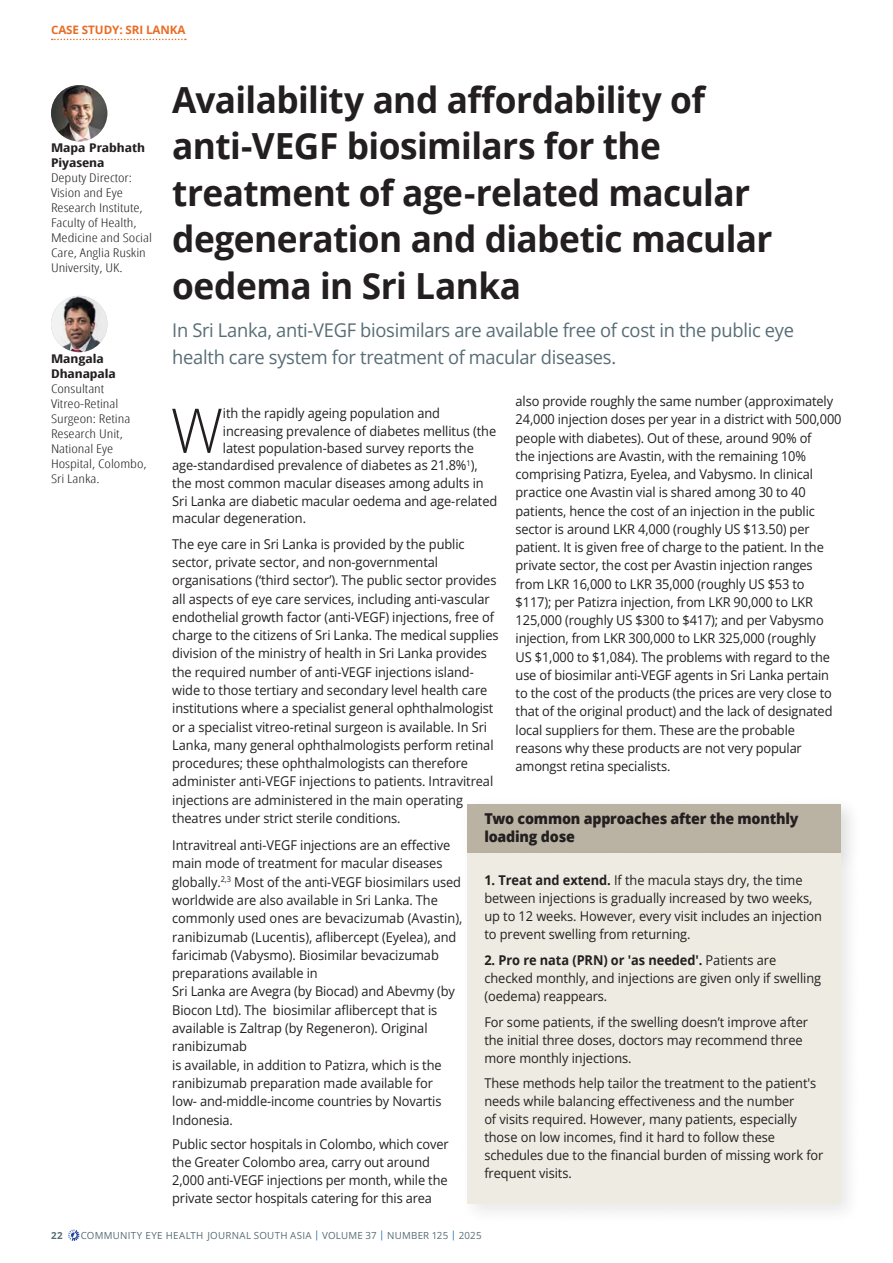
<style>
.page{position:relative;width:893px;height:1263px;background:#fff}
.page>*{position:absolute;margin:0;border:0;box-sizing:border-box;transform-origin:0 0}
.t1{font:300 61.8px "Open Sans";color:#231f20;scale:.95 1}
.t2{font:700 36px/46.5px "Open Sans";letter-spacing:-.015em;color:#231f20}
.t3{font:18.9px/26.1px "Open Sans";letter-spacing:-.015em;color:#586d75}
.t4{font:800 15px/18px "Open Sans";letter-spacing:-.015em;color:#231f20;scale:.95 1}
.t5{font:13.5px/18.3px "Open Sans";letter-spacing:-.005em;color:#231f20;scale:.95 1}
.t6{font:300 12px/15px "Open Sans Condensed";color:#231f20;scale:1.3 1}
.t7{font:700 12px/15px "Open Sans Condensed";color:#231f20;scale:1.3 1}
.t8{font:700 11.7px "Open Sans";letter-spacing:-.005em;color:#e96d24}
.t9{font:9.75px "Open Sans";letter-spacing:.025em;color:#586d75}
.t10{font:700 9.75px "Open Sans";color:#586d75}
.s1{font-weight:700}
.s2{color:#006cb7}
</style>
<div class="page">
<svg style="left:68px;top:1229px;width:11px;height:12px"></svg>
<div style="left:459px;top:796px;width:403px;height:79px;background:#231f20;opacity:.15"></div>
<div style="left:467px;top:804px;width:373px;height:49px;background:#bab3a3"></div>
<div style="left:459px;top:845px;width:403px;height:380px;background:#231f20;opacity:.1"></div>
<div style="left:467px;top:853px;width:373px;height:350px;background:#eeebe2"></div>
<img style="left:51px;top:85px;width:56px;height:56px;border-radius:28px">
<img style="left:51px;top:296px;width:56px;height:56px;border-radius:28px">
<svg style="left:52px;top:39px;width:134px;height:1px"></svg>
<p class="t8" style="left:51px;top:22px;width:136px">CASE STUDY: SRI LANKA</p>
<p class="t7" style="left:51px;top:140px;width:74px">Mapa Prabhath<br>Piyasena</p>
<p class="t6" style="left:51px;top:170px;width:79px">Deputy Director:<br>Vision and Eye<br>Research Institute,<br>Faculty of Health,<br>Medicine and Social<br>Care, Anglia Ruskin<br>University, UK.</p>
<p class="t7" style="left:51px;top:350px;width:51px">Mangala<br>Dhanapala</p>
<p class="t6" style="left:51px;top:380px;width:75px">Consultant<br>Vitreo-Retinal<br>Surgeon: Retina<br>Research Unit,<br>National Eye<br>Hospital, Colombo,<br>Sri Lanka.</p>
<h2 class="t2" style="left:172px;top:75px;width:602px">Availability and affordability of anti-VEGF biosimilars for the treatment of age-related macular degeneration and diabetic macular oedema in Sri Lanka</h2>
<h3 class="t3" style="left:172px;top:317px;width:623px">In Sri Lanka, anti-VEGF biosimilars are available free of cost in the public eye health care system for treatment of macular diseases.</h3>
<p class="t5" style="left:516px;top:392px;width:345px">also provide roughly the same number (approximately 24,000 injection doses per year in a district with 500,000 people with diabetes). Out of these, around 90% of<br>the injections are Avastin, with the remaining 10% comprising Patizra, Eyelea, and Vabysmo. In clinical practice one Avastin vial is shared among 30 to 40 patients, hence the cost of an injection in the public sector is around LKR 4,000 (roughly US $13.50) per patient. It is given free of charge to the patient. In the private sector, the cost per Avastin injection ranges from LKR 16,000 to LKR 35,000 (roughly US $53 to $117); per Patizra injection, from LKR 90,000 to LKR 125,000 (roughly US $300 to $417); and per Vabysmo injection, from LKR 300,000 to LKR 325,000 (roughly<br>US $1,000 to $1,084). The problems with regard to the use of biosimilar anti-VEGF agents in Sri Lanka pertain to the cost of the products (the prices are very close to that of the original product) and the lack of designated local suppliers for them. These are the probable reasons why these products are not very popular amongst retina specialists.</p>
<h1 class="t1" style="left:171px;top:388px;width:57px">W</h1>
<p class="t5" style="left:223px;top:404px;width:230px">ith the rapidly ageing population and</p>
<p class="t5" style="left:223px;top:421px;width:289px">increasing prevalence of diabetes mellitus (the</p>
<p class="t5" style="left:223px;top:438px;width:266px">latest population-based survey reports the</p>
<p class="t5" style="left:172px;top:456px;width:323px">age-standardised prevalence of diabetes as 21.8%<sup>1</sup>),</p>
<p class="t5" style="left:172px;top:474px;width:329px">the most common macular diseases among adults in</p>
<p class="t5" style="left:172px;top:491px;width:344px">Sri Lanka are diabetic macular oedema and age-related</p>
<p class="t5" style="left:172px;top:509px;width:142px">macular degeneration.</p>
<p class="t5" style="left:172px;top:534px;width:345px">The eye care in Sri Lanka is provided by the public sector, private sector, and non-governmental organisations (‘third sector’). The public sector provides all aspects of eye care services, including anti-vascular endothelial growth factor (anti-VEGF) injections, free of charge to the citizens of Sri Lanka. The medical supplies division of the ministry of health in Sri Lanka provides the required number of anti-VEGF injections island&shy;wide to those tertiary and secondary level health care institutions where a specialist general ophthalmologist or a specialist vitreo-retinal surgeon is available. In Sri Lanka, many general ophthalmologists perform retinal procedures; these ophthalmologists can therefore administer anti-VEGF injections to patients. Intravitreal injections are administered in the main operating theatres under strict sterile conditions.</p>
<p class="t5" style="left:172px;top:836px;width:307px">Intravitreal anti-VEGF injections are an effective main mode of treatment for macular diseases globally.<sup>2,3</sup> Most of the anti-VEGF biosimilars used worldwide are also available in Sri Lanka. The commonly used ones are bevacizumab (Avastin), ranibizumab (Lucentis), aflibercept (Eyelea), and faricimab (Vabysmo). Biosimilar bevacizumab preparations available in<br>Sri Lanka are Avegra (by Biocad) and Abevmy (by Biocon Ltd). The biosimilar aflibercept that is available is Zaltrap (by Regeneron). Original ranibizumab<br>is available, in addition to Patizra, which is the ranibizumab preparation made available for<br>low- and-middle-income countries by Novartis Indonesia.</p>
<p class="t5" style="left:172px;top:1134px;width:293px">Public sector hospitals in Colombo, which cover the Greater Colombo area, carry out around 2,000 anti-VEGF injections per month, while the private sector hospitals catering for this area</p>
<p class="t4" style="left:484px;top:809px;width:332px">Two common approaches after the monthly loading dose</p>
<p class="t5" style="left:484px;top:870px;width:357px"><span class="s1">1. Treat and extend.</span> If the macula stays dry, the time between injections is gradually increased by two weeks, up to 12 weeks. However, every visit includes an injection to prevent swelling from returning.</p>
<p class="t5" style="left:484px;top:951px;width:356px"><span class="s1">2. Pro re nata (PRN) or 'as needed'.</span> Patients are checked monthly, and injections are given only if swelling (oedema) reappears.</p>
<p class="t5" style="left:484px;top:1013px;width:342px">For some patients, if the swelling doesn’t improve after the initial three doses, doctors may recommend three more monthly injections.</p>
<p class="t5" style="left:484px;top:1074px;width:358px">These methods help tailor the treatment to the patient's needs while balancing effectiveness and the number<br>of visits required. However, many patients, especially those on low incomes, find it hard to follow these schedules due to the financial burden of missing work for frequent visits.</p>
<p class="t10" style="left:51px;top:1229px;width:13px">22</p>
<p class="t9" style="left:81px;top:1229px;width:402px">COMMUNITY EYE HEALTH JOURNAL SOUTH ASIA <span class="s2">|</span> VOLUME 37 <span class="s2">|</span> NUMBER 125 <span class="s2">|</span> 2025</p>
</div>
